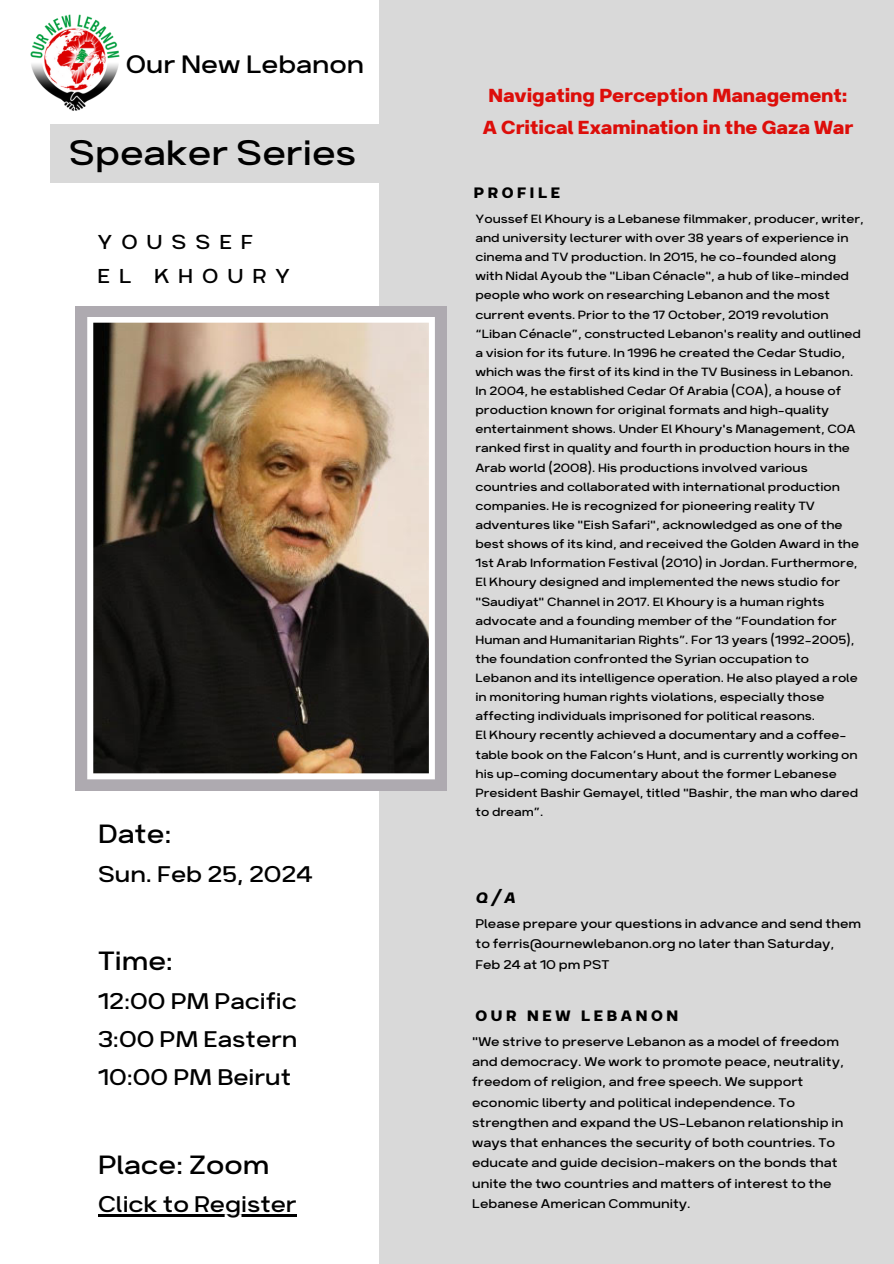
<style>
.page{position:relative;width:894px;height:1264px;background:#fff}
.page>*{position:absolute;margin:0;border:0;box-sizing:border-box;transform-origin:0 0}
.t1{font:300 42px "Breul Grotesk A";color:#000}
.t2{font:300 31.5px "Breul Grotesk A";color:#000}
.t3{font:300 30px "Breul Grotesk A";color:#000}
.t4{font:300 27px/38.2px "Breul Grotesk A";color:#000;text-align:justify}
.t5{font:300 24px/33.8px "Breul Grotesk A";letter-spacing:.37em;color:#000}
.t6{font:700 22.5px/31.5px "Breul Grotesk A";color:#dd0e0a}
.t7{font:700 18px "Breul Grotesk A";letter-spacing:.2em;color:#000}
.t8{font:italic 700 18px "Breul Grotesk A";color:#000}
.t9{font:300 15px/20.2px "Breul Grotesk A";color:#000}
.t10{font:300 14.25px/19.2px "Breul Grotesk A";color:#000}
</style>
<div class="page">
<div style="left:51px;top:124px;width:350px;height:59px;background:#d9d9d9"></div>
<div style="left:379px;top:0;width:514px;height:1263px;background:#d9d9d9"></div>
<div style="left:75px;top:306px;width:371px;height:484px;background:#aeaab0"></div>
<img style="left:87px;top:317px;width:347px;height:462px">
<img style="left:30px;top:14px;width:90px;height:97px">
<hr style="left:98px;top:1214px;width:199px;height:2px;background:#000">
<p class="t3" style="left:126px;top:41px;width:240px">Our New Lebanon</p>
<h6 class="t1" style="left:69px;top:120px;width:289px">Speaker Series</h6>
<h6 class="t5" style="left:98px;top:223px;width:194px">YOUSSEF<br>EL KHOURY</h6>
<p class="t2" style="left:98px;top:810px;width:75px">Date:</p>
<p class="t4" style="left:98px;top:852px;width:216px">Sun. Feb 25, 2024</p>
<p class="t2" style="left:98px;top:937px;width:76px">Time:</p>
<p class="t4" style="left:98px;top:979px;width:201px">12:00 PM Pacific 3:00 PM Eastern 10:00 PM Beirut</p>
<h2 class="t2" style="left:98px;top:1140px;width:173px">Place: Zoom</h2>
<p class="t4" style="left:98px;top:1183px;width:200px">Click to Register</p>
<h3 class="t6" style="left:482px;top:77px;width:372px">Navigating Perception Management:<br>A Critical Examination in the Gaza War</h3>
<h6 class="t7" style="left:473px;top:178px;width:88px">PROFILE</h6>
<h3 class="t10" style="left:475px;top:208px;width:389px">Youssef El Khoury is a Lebanese filmmaker, producer, writer, and university lecturer with over 38 years of experience in cinema and TV production. In 2015, he co-founded along with Nidal Ayoub the "Liban Cénacle", a hub of like-minded people who work on researching Lebanon and the most current events. Prior to the 17 October, 2019 revolution “Liban Cénacle”, constructed Lebanon's reality and outlined a vision for its future. In 1996 he created the Cedar Studio, which was the first of its kind in the TV Business in Lebanon.<br>In 2004, he established Cedar Of Arabia (COA), a house of production known for original formats and high-quality entertainment shows. Under El Khoury's Management, COA ranked first in quality and fourth in production hours in the Arab world (2008). His productions involved various countries and collaborated with international production companies. He is recognized for pioneering reality TV adventures like "Eish Safari", acknowledged as one of the best shows of its kind, and received the Golden Award in the 1st Arab Information Festival (2010) in Jordan. Furthermore, El Khoury designed and implemented the news studio for "Saudiyat" Channel in 2017. El Khoury is a human rights advocate and a founding member of the “Foundation for Human and Humanitarian Rights”. For 13 years (1992-2005), the foundation confronted the Syrian occupation to Lebanon and its intelligence operation. He also played a role in monitoring human rights violations, especially those affecting individuals imprisoned for political reasons.<br>El Khoury recently achieved a documentary and a coffee&shy;table book on the Falcon’s Hunt, and is currently working on his up-coming documentary about the former Lebanese President Bashir Gemayel, titled "Bashir, the man who dared to dream”.</h3>
<p class="t8" style="left:475px;top:883px;width:41px">Q/A</p>
<p class="t9" style="left:475px;top:912px;width:387px">Please prepare your questions in advance and send them to ferris@ournewlebanon.org no later than Saturday,<br>Feb 24 at 10 pm PST</p>
<h4 class="t7" style="left:475px;top:1000px;width:204px">OUR NEW LEBANON</h4>
<h3 class="t9" style="left:472px;top:1030px;width:373px">"We strive to preserve Lebanon as a model of freedom and democracy. We work to promote peace, neutrality, freedom of religion, and free speech. We support economic liberty and political independence. To strengthen and expand the US-Lebanon relationship in ways that enhances the security of both countries. To educate and guide decision-makers on the bonds that unite the two countries and matters of interest to the Lebanese American Community.</h3>
</div>
